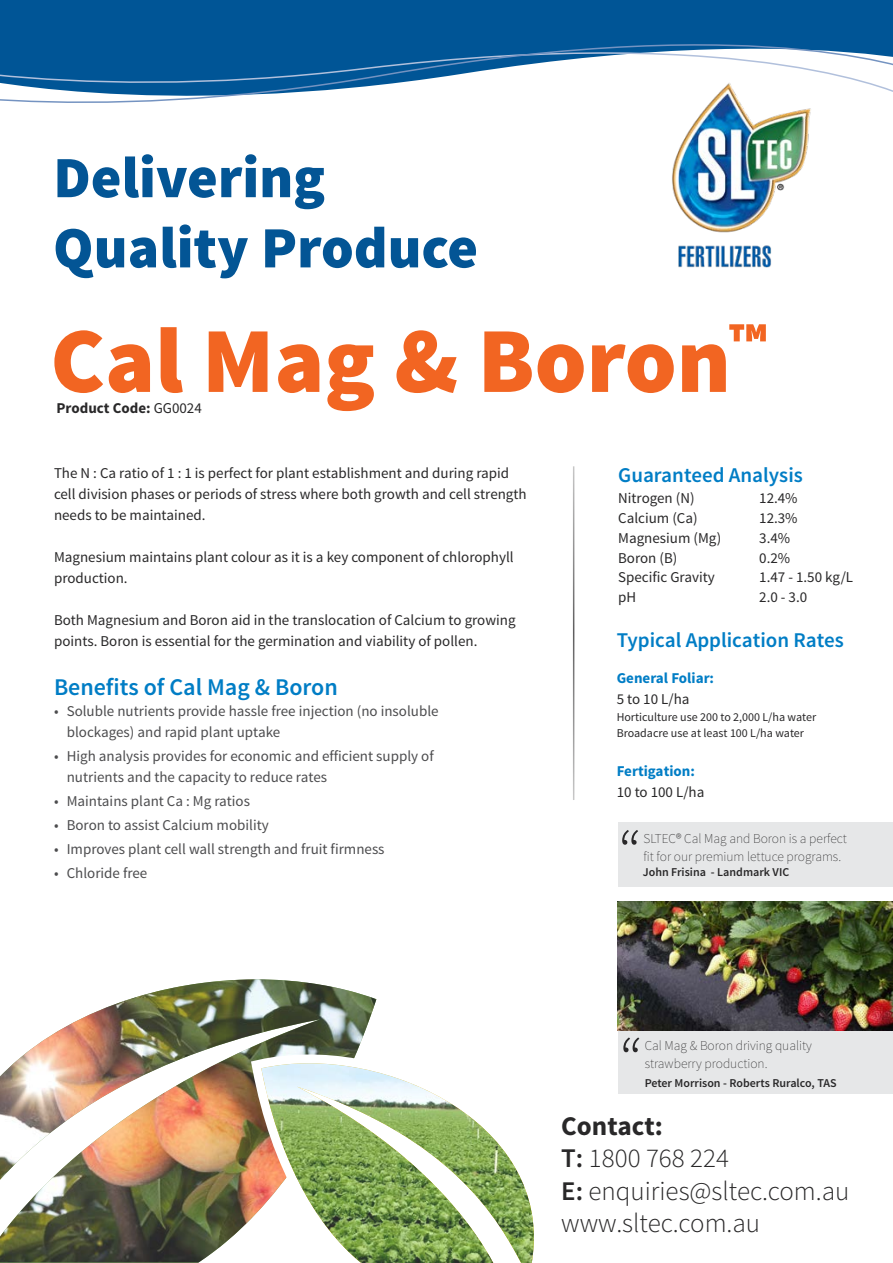
<style>
.page{position:relative;width:893px;height:1263px;background:#fff}
.page>*{position:absolute;margin:0;border:0;box-sizing:border-box;transform-origin:0 0}
.t1{font:900 93px "Source Sans Pro";color:#f26522}
.t2{font:200 72px "Source Sans Pro";color:#292829}
.t3{font:900 58.5px/70.2px "Source Sans Pro";color:#035595}
.t4{font:300 27px/32.4px "Source Sans Pro";color:#292829}
.t5{font:600 24px "Source Sans Pro";color:#007dc5}
.t6{font:600 21px "Source Sans Pro";color:#007dc5}
.t7{font:15px/21px "Source Sans Pro";color:#292829}
.t8{font:15px/21px "Source Sans Pro";color:#4c4c4e}
.t9{font:700 15px "Source Sans Pro";color:#007dc5}
.t10{font:700 15px "Source Sans Pro";color:#292829}
.t11{font:200 13.5px/18px "Source Sans Pro";color:#292829}
.t12{font:12px/16.5px "Source Sans Pro";color:#292829}
.t13{font:600 12px "Source Sans Pro";color:#292829}
.s1{font-weight:400}
.s2{font-weight:700}
.s3{font-weight:600}
</style>
<div class="page">
<div style="left:618px;top:1025px;width:275px;height:69px;background:#e6e7e8"></div>
<img style="left:618px;top:902px;width:275px;height:129px">
<svg style="left:0;top:0;width:893px;height:103px"></svg>
<img style="left:665px;top:81px;width:152px;height:187px">
<hr style="left:573px;top:466px;width:1px;height:334px;background:#292829">
<div style="left:618px;top:822px;width:275px;height:65px;background:#e6e7e8"></div>
<img style="left:0;top:979px;width:376px;height:283px">
<svg style="left:251px;top:1053px;width:10px;height:209px"></svg>
<svg style="left:261px;top:1041px;width:115px;height:22px"></svg>
<img style="left:261px;top:1063px;width:273px;height:200px">
<h3 class="t3" style="left:53px;top:145px;width:426px">Delivering<br>Quality Produce</h3>
<h1 class="t1" style="left:50px;top:300px;width:718px">Cal Mag &amp; Boron<sup>™</sup></h1>
<p class="t10" style="left:57px;top:398px;width:147px">Product Code: <span class="s1">GG0024</span></p>
<p class="t7" style="left:54px;top:462px;width:474px">The N : Ca ratio of 1 : 1 is perfect for plant establishment and during rapid cell division phases or periods of stress where both growth and cell strength needs to be maintained.</p>
<p class="t7" style="left:54px;top:546px;width:461px">Magnesium maintains plant colour as it is a key component of chlorophyll production.</p>
<p class="t7" style="left:54px;top:609px;width:463px">Both Magnesium and Boron aid in the translocation of Calcium to growing points. Boron is essential for the germination and viability of pollen.</p>
<h3 class="t5" style="left:54px;top:672px;width:285px">Benefits of Cal Mag &amp; Boron</h3>
<p class="t8" style="left:67px;top:701px;width:373px;text-indent:-13px">• Soluble nutrients provide hassle free injection (no insoluble blockages) and rapid plant uptake</p>
<p class="t8" style="left:67px;top:746px;width:368px;text-indent:-13px">• High analysis provides for economic and efficient supply of nutrients and the capacity to reduce rates</p>
<p class="t8" style="left:54px;top:791px;width:198px">• Maintains plant Ca : Mg ratios</p>
<p class="t8" style="left:54px;top:815px;width:216px">• Boron to assist Calcium mobility</p>
<p class="t8" style="left:54px;top:839px;width:332px">• Improves plant cell wall strength and fruit firmness</p>
<p class="t8" style="left:54px;top:863px;width:95px">• Chloride free</p>
<h3 class="t6" style="left:618px;top:462px;width:186px">Guaranteed Analysis</h3>
<p class="t7" style="left:618px;top:488px;width:78px">Nitrogen (N)</p>
<p class="t7" style="left:759px;top:488px;width:40px">12.4%</p>
<p class="t7" style="left:618px;top:508px;width:81px">Calcium (Ca)</p>
<p class="t7" style="left:759px;top:508px;width:40px">12.3%</p>
<p class="t7" style="left:618px;top:528px;width:105px">Magnesium (Mg)</p>
<p class="t7" style="left:759px;top:528px;width:33px">3.4%</p>
<p class="t7" style="left:618px;top:547px;width:61px">Boron (B)</p>
<p class="t7" style="left:759px;top:547px;width:33px">0.2%</p>
<p class="t7" style="left:618px;top:567px;width:98px">Specific Gravity</p>
<p class="t7" style="left:759px;top:567px;width:95px">1.47 - 1.50 kg/L</p>
<p class="t7" style="left:618px;top:587px;width:20px">pH</p>
<p class="t7" style="left:759px;top:587px;width:50px">2.0 - 3.0</p>
<h3 class="t6" style="left:617px;top:627px;width:229px">Typical Application Rates</h3>
<p class="t9" style="left:617px;top:669px;width:99px">General Foliar:</p>
<p class="t7" style="left:617px;top:689px;width:74px">5 to 10 L/ha</p>
<p class="t12" style="left:617px;top:709px;width:201px">Horticulture use 200 to 2,000 L/ha water<br>Broadacre use at least 100 L/ha water</p>
<p class="t9" style="left:617px;top:762px;width:80px">Fertigation:</p>
<p class="t7" style="left:617px;top:782px;width:89px">10 to 100 L/ha</p>
<p class="t11" style="left:643px;top:829px;width:205px">SLTEC® Cal Mag and Boron is a perfect fit for our premium lettuce programs.</p>
<h2 class="t2" style="left:618px;top:813px;width:26px">“</h2>
<p class="t13" style="left:643px;top:864px;width:148px">John Frisina - Landmark VIC</p>
<h2 class="t2" style="left:619px;top:1021px;width:26px">“</h2>
<p class="t11" style="left:645px;top:1037px;width:169px">Cal Mag &amp; Boron driving quality strawberry production.</p>
<p class="t13" style="left:645px;top:1075px;width:193px">Peter Morrison - Roberts Ruralco, TAS</p>
<h3 class="t4" style="left:561px;top:1110px;width:290px"><span class="s2">Contact:<br></span><span class="s3">T:</span> 1800 768 224<br><span class="s3">E:</span> enquiries@sltec.com.au www.sltec.com.au</h3>
</div>
